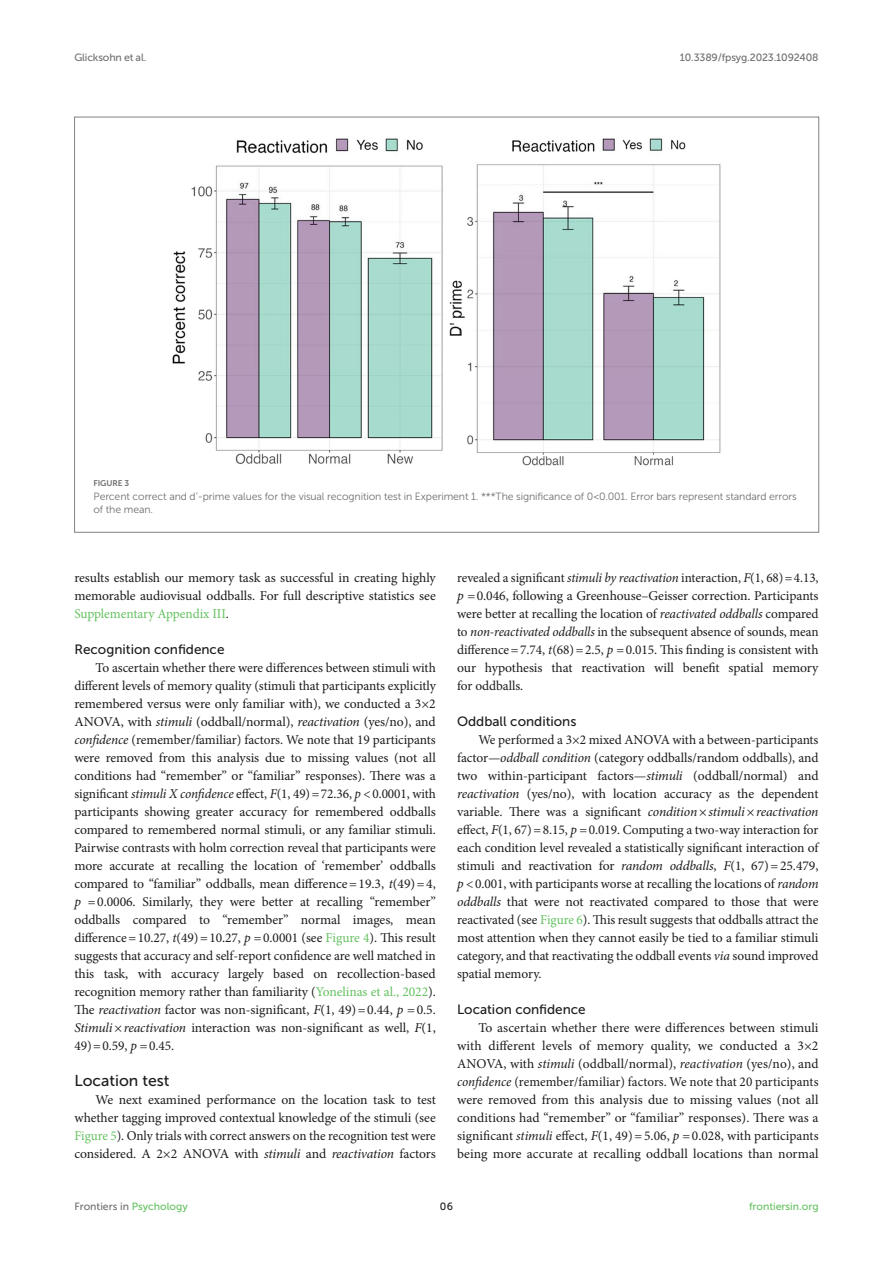
<style>
.page{position:relative;width:893px;height:1263px;background:#fff}
.page>*{position:absolute;margin:0;border:0;box-sizing:border-box;transform-origin:0 0}
.HEAD_3{font:15.75px "Museo Sans 500";color:#1b1c1b}
.TEXT_FLUSH{font:13.5px/18px "Minion Pro";letter-spacing:-.005em;color:#1b1c1b;text-align:justify}
.HEAD_4{font:13.5px "Museo Sans 500";color:#1b1c1b}
.FIG_LEG{font:10.5px/13.5px "Museo Sans 300";letter-spacing:-.01em;color:#706f70}
.t1{font:10.5px "Museo Sans 500";letter-spacing:-.015em;color:#706f70}
.t2{font:10.5px "Museo Sans 500";color:#65c161}
.t3{font:10.5px "Museo Sans 500";color:#1b1c1b}
.FIG_HD{font:8.25px "Museo Sans 700";letter-spacing:-.01em;color:#706f70}
.s1{color:#65c161}
.s2{font-style:italic}
</style>
<div class="page">
<img style="left:172px;top:138px;width:549px;height:328px">
<p class="t1" style="left:74px;top:51px;width:73px">Glicksohn et al.</p>
<p class="t1" style="left:680px;top:51px;width:140px">10.3389/fpsyg.2023.1092408</p>
<p class="FIG_HD" style="left:94px;top:479px;width:37px">FIGURE 3</p>
<p class="FIG_LEG" style="left:94px;top:489px;width:705px">Percent correct and d’-prime values for the visual recognition test in Experiment 1. ***The significance of 0 &lt; 0.001. Error bars represent standard errors of the mean.</p>
<p class="TEXT_FLUSH" style="left:74px;top:569px;width:363px">results establish our memory task as successful in creating highly memorable audiovisual oddballs. For full descriptive statistics see <span class="s1">Supplementary Appendix III</span>.</p>
<p class="HEAD_4" style="left:74px;top:642px;width:152px">Recognition confidence</p>
<p class="TEXT_FLUSH" style="left:74px;top:659px;width:363px;text-indent:21px">To ascertain whether there were differences between stimuli with different levels of memory quality (stimuli that participants explicitly remembered versus were only familiar with), we conducted a 3×2<br>ANOVA, with <span class="s2">stimuli</span> (oddball/normal), <span class="s2">reactivation</span> (yes/no), and <span class="s2">confidence</span> (remember/familiar) factors. We note that 19 participants were removed from this analysis due to missing values (not all conditions had “remember” or “familiar” responses). There was a significant <span class="s2">stimuli X confidence</span> effect, <span class="s2">F</span>(1, 49)=72.36, <span class="s2">p</span> &lt;0.0001, with participants showing greater accuracy for remembered oddballs compared to remembered normal stimuli, or any familiar stimuli.<br>Pairwise contrasts with holm correction reveal that participants were more accurate at recalling the location of ‘remember’ oddballs compared to “familiar” oddballs, mean difference=19.3, <span class="s2">t</span>(49)=4, <span class="s2">p</span> =0.0006. Similarly, they were better at recalling “remember” oddballs compared to “remember” normal images, mean difference=10.27, <span class="s2">t</span>(49)=10.27, <span class="s2">p</span> =0.0001 (see <span class="s1">Figure 4</span>). This result suggests that accuracy and self-report confidence are well matched in this task, with accuracy largely based on recollection-based recognition memory rather than familiarity (<span class="s1">Yonelinas et al., 2022</span>).<br>The <span class="s2">reactivation</span> factor was non-significant, <span class="s2">F</span>(1, 49)=0.44, <span class="s2">p</span> =0.5.<br><span class="s2">Stimuli×reactivation</span> interaction was non-significant as well, <span class="s2">F</span>(1, 49)=0.59, <span class="s2">p</span> =0.45.</p>
<p class="HEAD_3" style="left:74px;top:1072px;width:97px">Location test</p>
<p class="TEXT_FLUSH" style="left:74px;top:1091px;width:363px;text-indent:21px">We next examined performance on the location task to test whether tagging improved contextual knowledge of the stimuli (see <span class="s1">Figure 5</span>). Only trials with correct answers on the recognition test were considered. A 2×2 ANOVA with <span class="s2">stimuli</span> and <span class="s2">reactivation</span> factors</p>
<p class="TEXT_FLUSH" style="left:457px;top:569px;width:363px">revealed a significant <span class="s2">stimuli by reactivation</span> interaction, <span class="s2">F</span>(1, 68)=4.13, <span class="s2">p</span> =0.046, following a Greenhouse–Geisser correction. Participants were better at recalling the location of <span class="s2">reactivated oddballs</span> compared to <span class="s2">non-reactivated oddballs</span> in the subsequent absence of sounds, mean difference=7.74, <span class="s2">t</span>(68)=2.5, <span class="s2">p</span> =0.015. This finding is consistent with our hypothesis that reactivation will benefit spatial memory for oddballs.</p>
<p class="HEAD_4" style="left:457px;top:714px;width:121px">Oddball conditions</p>
<p class="TEXT_FLUSH" style="left:457px;top:731px;width:363px;text-indent:21px">We performed a 3×2 mixed ANOVA with a between-participants factor<span class="s2">—oddball condition</span> (category oddballs/random oddballs), and two within-participant factors—<span class="s2">stimuli</span> (oddball/normal) and <span class="s2">reactivation</span> (yes/no), with location accuracy as the dependent variable. There was a significant <span class="s2">condition×stimuli×reactivation </span>effect, <span class="s2">F</span>(1, 67)=8.15, <span class="s2">p</span> =0.019. Computing a two-way interaction for each condition level revealed a statistically significant interaction of stimuli and reactivation for <span class="s2">random oddballs</span>, <span class="s2">F</span>(1, 67)=25.479, <span class="s2">p</span> &lt;0.001, with participants worse at recalling the locations of <span class="s2">random oddballs</span> that were not reactivated compared to those that were reactivated (see <span class="s1">Figure 6</span>). This result suggests that oddballs attract the most attention when they cannot easily be tied to a familiar stimuli category, and that reactivating the oddball events <span class="s2">via</span> sound improved spatial memory.</p>
<p class="HEAD_4" style="left:457px;top:1002px;width:130px">Location confidence</p>
<p class="TEXT_FLUSH" style="left:457px;top:1019px;width:363px;text-indent:21px">To ascertain whether there were differences between stimuli with different levels of memory quality, we conducted a 3×2<br>ANOVA, with <span class="s2">stimuli</span> (oddball/normal), <span class="s2">reactivation</span> (yes/no), and <span class="s2">confidence</span> (remember/familiar) factors. We note that 20 participants were removed from this analysis due to missing values (not all conditions had “remember” or “familiar” responses). There was a significant <span class="s2">stimuli</span> effect, <span class="s2">F</span>(1, 49)=5.06, <span class="s2">p</span> =0.028, with participants being more accurate at recalling oddball locations than normal</p>
<p class="t1" style="left:74px;top:1200px;width:115px">Frontiers in <span class="s1">Psychology</span></p>
<p class="t3" style="left:440px;top:1200px;width:15px">06</p>
<p class="t2" style="left:749px;top:1200px;width:71px">frontiersin.org</p>
</div>
